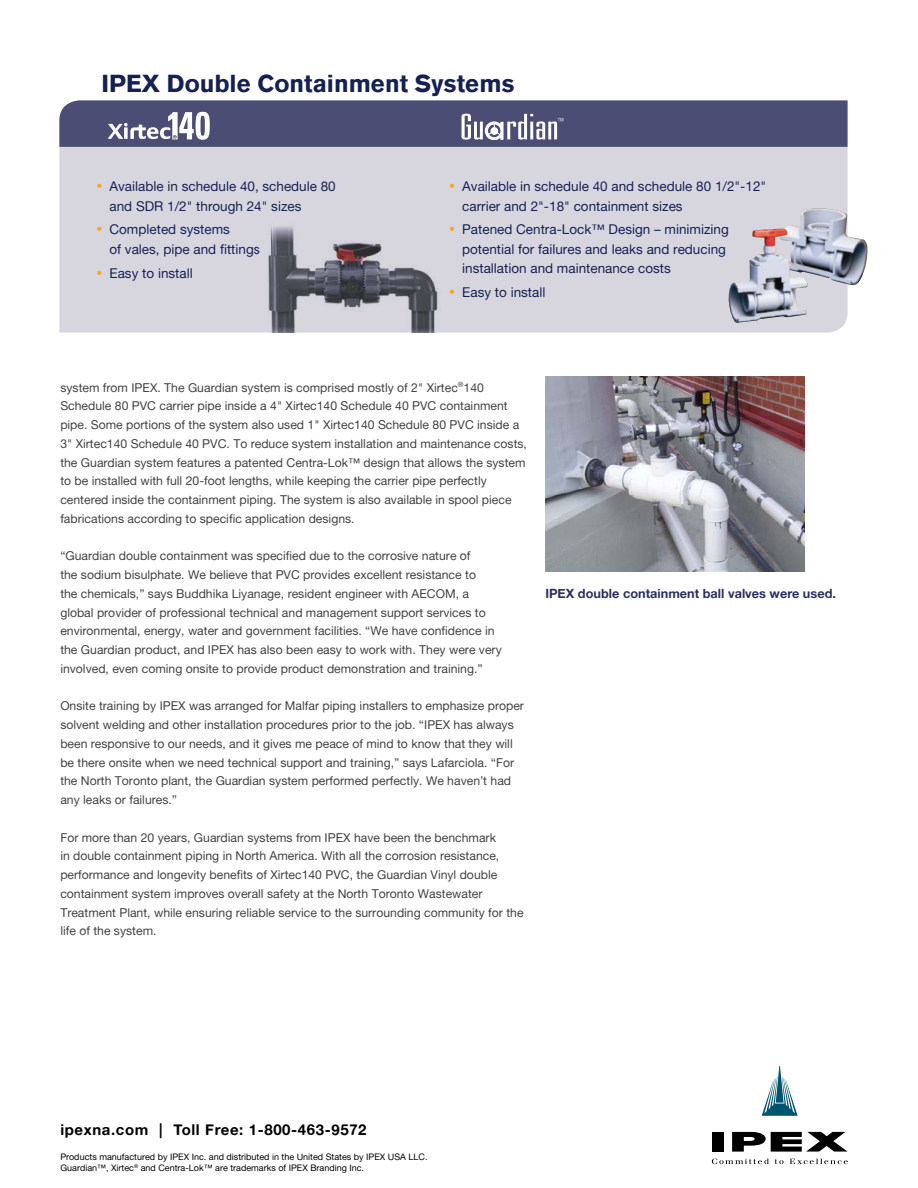
<style>
.page{position:relative;width:918px;height:1188px;background:#fff}
.page>*{position:absolute;margin:0;border:0;box-sizing:border-box;transform-origin:0 0}
.t1{font:900 24px "Akzidenz Grotesk";color:#162051}
.t2{font:15px "Alte Haas Grotesk Bold";letter-spacing:.04em;color:#000}
.t3{font:13.5px/19.5px "Alte Haas Grotesk";color:#162051}
.t4{font:12.75px "Alte Haas Grotesk Bold";color:#292f5c}
.t5{font:12.15px/18.8px "Alte Haas Grotesk";color:#414042}
.t6{font:9px/10.8px "Alte Haas Grotesk";color:#000}
.s1{font-family:"Copperplate Gothic";font-weight:700;font-size:15px;color:#faa61a}
</style>
<div class="page">
<div style="left:712px;top:1132px;width:12px;height:20px;background:#000"></div>
<svg style="left:732px;top:1132px;width:116px;height:20px"></svg>
<svg style="left:762px;top:1066px;width:36px;height:50px"></svg>
<svg style="left:712px;top:1159px;width:57px;height:5px"></svg>
<svg style="left:775px;top:1159px;width:9px;height:5px"></svg>
<svg style="left:790px;top:1159px;width:58px;height:5px"></svg>
<div style="left:59px;top:147px;width:789px;height:186px;background:#d7d6df"></div>
<img style="left:545px;top:377px;width:259px;height:194px">
<svg style="left:59px;top:100px;width:789px;height:47px;background:#58597d"></svg>
<img style="left:779px;top:208px;width:89px;height:78px">
<img style="left:728px;top:229px;width:80px;height:94px">
<img style="left:256px;top:210px;width:186px;height:123px">
<h1 class="t1" style="left:102px;top:67px;width:415px">IPEX Double Containment Systems</h1>
<p class="t3" style="left:110px;top:176px;width:228px;text-indent:-15px"><span class="s1">•</span> Available in schedule 40, schedule 80 and SDR 1/2" through 24" sizes</p>
<p class="t3" style="left:110px;top:220px;width:153px;text-indent:-15px"><span class="s1">•</span> Completed systems<br>of vales, pipe and fittings</p>
<p class="t3" style="left:94px;top:263px;width:100px"><span class="s1">•</span> Easy to install</p>
<p class="t3" style="left:462px;top:176px;width:306px;text-indent:-15px"><span class="s1">•</span> Available in schedule 40 and schedule 80 1/2"-12" carrier and 2"-18" containment sizes</p>
<p class="t3" style="left:462px;top:220px;width:268px;text-indent:-15px"><span class="s1">•</span> Patened Centra-Lock™ Design – minimizing potential for failures and leaks and reducing installation and maintenance costs</p>
<p class="t3" style="left:447px;top:282px;width:100px"><span class="s1">•</span> Easy to install</p>
<p class="t5" style="left:60px;top:378px;width:468px">system from IPEX. The Guardian system is comprised mostly of 2" Xirtec<sup>®</sup>140<br>Schedule 80 PVC carrier pipe inside a 4" Xirtec140 Schedule 40 PVC containment pipe. Some portions of the system also used 1" Xirtec140 Schedule 80 PVC inside a 3" Xirtec140 Schedule 40 PVC. To reduce system installation and maintenance costs, the Guardian system features a patented Centra-Lok™ design that allows the system to be installed with full 20-foot lengths, while keeping the carrier pipe perfectly centered inside the containment piping. The system is also available in spool piece fabrications according to specific application designs.</p>
<p class="t5" style="left:60px;top:546px;width:443px">“Guardian double containment was specified due to the corrosive nature of<br>the sodium bisulphate. We believe that PVC provides excellent resistance to<br>the chemicals,” says Buddhika Liyanage, resident engineer with AECOM, a global provider of professional technical and management support services to environmental, energy, water and government facilities. “We have confidence in the Guardian product, and IPEX has also been easy to work with. They were very involved, even coming onsite to provide product demonstration and training.”</p>
<p class="t5" style="left:60px;top:696px;width:465px">Onsite training by IPEX was arranged for Malfar piping installers to emphasize proper solvent welding and other installation procedures prior to the job. “IPEX has always been responsive to our needs, and it gives me peace of mind to know that they will be there onsite when we need technical support and training,” says Lafarciola. “For the North Toronto plant, the Guardian system performed perfectly. We haven’t had any leaks or failures.”</p>
<p class="t5" style="left:60px;top:828px;width:465px">For more than 20 years, Guardian systems from IPEX have been the benchmark<br>in double containment piping in North America. With all the corrosion resistance, performance and longevity benefits of Xirtec140 PVC, the Guardian Vinyl double containment system improves overall safety at the North Toronto Wastewater Treatment Plant, while ensuring reliable service to the surrounding community for the life of the system.</p>
<p class="t4" style="left:545px;top:585px;width:292px">IPEX double containment ball valves were used.</p>
<p class="t2" style="left:60px;top:1120px;width:308px">ipexna.com | Toll Free: 1-800-463-9572</p>
<p class="t6" style="left:60px;top:1151px;width:369px">Products manufactured by IPEX Inc. and distributed in the United States by IPEX USA LLC.<br>Guardian™, Xirtec<sup>®</sup> and Centra-Lok™ are trademarks of IPEX Branding Inc.</p>
</div>
